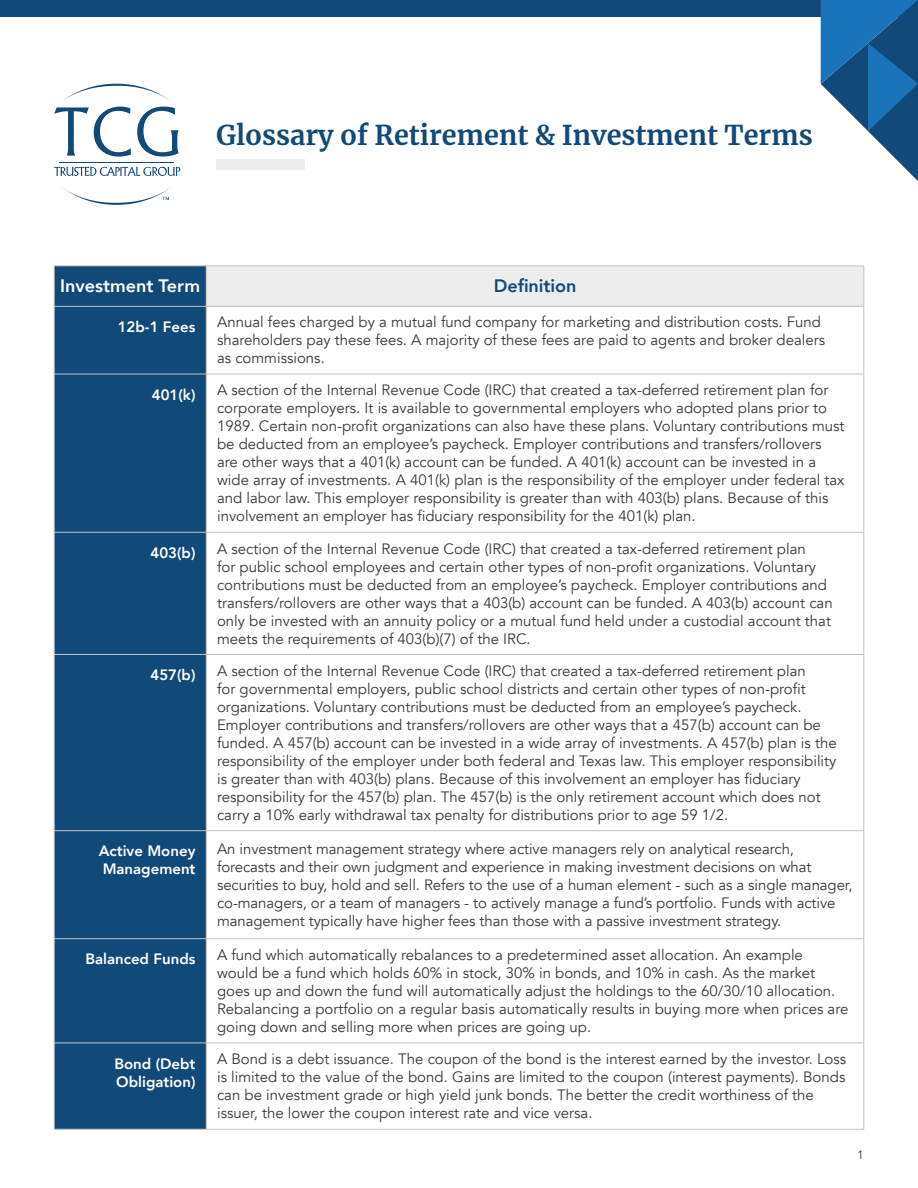
<style>
.page{position:relative;width:918px;height:1188px;background:#fff}
.page>*{position:absolute;margin:0;border:0;box-sizing:border-box;transform-origin:0 0}
.t1{font:700 27px "Merriweather";color:#114979}
.t2{font:800 18px "Avenir";color:#fff}
.t3{font:800 18px "Avenir";color:#114979}
.t4{font:15px/18px "Avenir";color:#3b3835}
.t5{font:800 15px/18px "Avenir";color:#fff}
.t6{font:12px "Avenir";color:#3b3835}
</style>
<div class="page">
<div style="left:55px;top:267px;width:151px;height:862px;background:#114979"></div>
<div style="left:206px;top:266px;width:658px;height:40px;background:#ededed"></div>
<hr style="left:206px;top:266px;width:1px;height:40px;background:#c4c3c3">
<hr style="left:54px;top:307px;width:1px;height:67px;background:#c4c3c3">
<hr style="left:206px;top:307px;width:1px;height:67px;background:#c4c3c3">
<hr style="left:864px;top:307px;width:1px;height:67px;background:#c4c3c3">
<hr style="left:54px;top:374px;width:152px;height:1px;background:#c4c3c3">
<hr style="left:54px;top:374px;width:1px;height:158px;background:#c4c3c3">
<hr style="left:206px;top:374px;width:658px;height:1px;background:#c4c3c3">
<hr style="left:206px;top:374px;width:1px;height:158px;background:#c4c3c3">
<hr style="left:864px;top:374px;width:1px;height:158px;background:#c4c3c3">
<hr style="left:54px;top:532px;width:152px;height:1px;background:#c4c3c3">
<hr style="left:54px;top:532px;width:1px;height:122px;background:#c4c3c3">
<hr style="left:206px;top:532px;width:658px;height:1px;background:#c4c3c3">
<hr style="left:206px;top:532px;width:1px;height:122px;background:#c4c3c3">
<hr style="left:864px;top:532px;width:1px;height:122px;background:#c4c3c3">
<hr style="left:54px;top:654px;width:152px;height:1px;background:#c4c3c3">
<hr style="left:54px;top:655px;width:1px;height:175px;background:#c4c3c3">
<hr style="left:206px;top:654px;width:658px;height:1px;background:#c4c3c3">
<hr style="left:206px;top:655px;width:1px;height:175px;background:#c4c3c3">
<hr style="left:864px;top:655px;width:1px;height:175px;background:#c4c3c3">
<hr style="left:54px;top:830px;width:152px;height:1px;background:#c4c3c3">
<hr style="left:54px;top:831px;width:1px;height:107px;background:#c4c3c3">
<hr style="left:206px;top:830px;width:658px;height:1px;background:#c4c3c3">
<hr style="left:206px;top:831px;width:1px;height:107px;background:#c4c3c3">
<hr style="left:864px;top:831px;width:1px;height:107px;background:#c4c3c3">
<hr style="left:54px;top:938px;width:152px;height:1px;background:#c4c3c3">
<hr style="left:54px;top:939px;width:1px;height:104px;background:#c4c3c3">
<hr style="left:206px;top:938px;width:658px;height:1px;background:#c4c3c3">
<hr style="left:206px;top:939px;width:1px;height:104px;background:#c4c3c3">
<hr style="left:864px;top:939px;width:1px;height:104px;background:#c4c3c3">
<hr style="left:54px;top:1043px;width:152px;height:1px;background:#c4c3c3">
<hr style="left:54px;top:1043px;width:1px;height:86px;background:#c4c3c3">
<hr style="left:206px;top:1043px;width:658px;height:1px;background:#c4c3c3">
<hr style="left:206px;top:1043px;width:1px;height:86px;background:#c4c3c3">
<hr style="left:864px;top:1043px;width:1px;height:86px;background:#c4c3c3">
<hr style="left:54px;top:1129px;width:152px;height:1px;background:#c4c3c3">
<hr style="left:206px;top:1129px;width:658px;height:1px;background:#c4c3c3">
<hr style="left:54px;top:266px;width:152px;height:1px;background:#c4c3c3">
<hr style="left:54px;top:266px;width:1px;height:40px;background:#c4c3c3">
<hr style="left:206px;top:266px;width:658px;height:1px;background:#c4c3c3">
<hr style="left:864px;top:266px;width:1px;height:40px;background:#c4c3c3">
<hr style="left:54px;top:306px;width:152px;height:1px;background:#c4c3c3">
<hr style="left:206px;top:306px;width:658px;height:1px;background:#c4c3c3">
<div style="left:0;top:0;width:918px;height:17px;background:#114979"></div>
<svg style="left:821px;top:0;width:97px;height:181px"></svg>
<svg style="left:54px;top:83px;width:125px;height:74px"></svg>
<svg style="left:62px;top:187px;width:109px;height:18px"></svg>
<hr style="left:59px;top:162px;width:115px;height:1px;background:#114979">
<svg style="left:54px;top:167px;width:126px;height:9px"></svg>
<div style="left:216px;top:159px;width:88px;height:11px;background:#ededed"></div>
<p class="t1" style="left:216px;top:117px;width:598px">Glossary of Retirement &amp; Investment Terms</p>
<p class="t2" style="left:60px;top:272px;width:142px">Investment Term</p>
<p class="t3" style="left:494px;top:272px;width:84px">Definition</p>
<p class="t5" style="left:118px;top:317px;width:79px">12b-1 Fees</p>
<p class="t4" style="left:217px;top:313px;width:610px">Annual fees charged by a mutual fund company for marketing and distribution costs. Fund shareholders pay these fees. A majority of these fees are paid to agents and broker dealers</p>
<p class="t4" style="left:217px;top:349px;width:109px">as commissions.</p>
<p class="t5" style="left:152px;top:386px;width:45px">401(k)</p>
<p class="t4" style="left:217px;top:382px;width:629px">A section of the Internal Revenue Code (IRC) that created a tax-deferred retirement plan for corporate employers. It is available to governmental employers who adopted plans prior to 1989. Certain non-profit organizations can also have these plans. Voluntary contributions must be deducted from an employee’s paycheck. Employer contributions and transfers/rollovers are other ways that a 401(k) account can be funded. A 401(k) account can be invested in a wide array of investments. A 401(k) plan is the responsibility of the employer under federal tax and labor law. This employer responsibility is greater than with 403(b) plans. Because of this involvement an employer has fiduciary responsibility for the 401(k) plan.</p>
<p class="t5" style="left:151px;top:544px;width:46px">403(b)</p>
<p class="t4" style="left:217px;top:540px;width:617px">A section of the Internal Revenue Code (IRC) that created a tax-deferred retirement plan<br>for public school employees and certain other types of non-profit organizations. Voluntary contributions must be deducted from an employee’s paycheck. Employer contributions and transfers/rollovers are other ways that a 403(b) account can be funded. A 403(b) account can only be invested with an annuity policy or a mutual fund held under a custodial account that meets the requirements of 403(b)(7) of the IRC.</p>
<p class="t5" style="left:151px;top:666px;width:46px">457(b)</p>
<p class="t4" style="left:217px;top:662px;width:621px">A section of the Internal Revenue Code (IRC) that created a tax-deferred retirement plan<br>for governmental employers, public school districts and certain other types of non-profit organizations. Voluntary contributions must be deducted from an employee’s paycheck.<br>Employer contributions and transfers/rollovers are other ways that a 457(b) account can be funded. A 457(b) account can be invested in a wide array of investments. A 457(b) plan is the responsibility of the employer under both federal and Texas law. This employer responsibility is greater than with 403(b) plans. Because of this involvement an employer has fiduciary responsibility for the 457(b) plan. The 457(b) is the only retirement account which does not carry a 10% early withdrawal tax penalty for distributions prior to age 59 1/2.</p>
<p class="t5" style="left:99px;top:842px;width:98px">Active Money<br>Management</p>
<p class="t4" style="left:217px;top:840px;width:637px">An investment management strategy where active managers rely on analytical research, forecasts and their own judgment and experience in making investment decisions on what securities to buy, hold and sell. Refers to the use of a human element - such as a single manager, co-managers, or a team of managers - to actively manage a fund’s portfolio. Funds with active management typically have higher fees than those with a passive investment strategy.</p>
<p class="t5" style="left:85px;top:950px;width:112px">Balanced Funds</p>
<p class="t4" style="left:217px;top:946px;width:633px">A fund which automatically rebalances to a predetermined asset allocation. An example<br>would be a fund which holds 60% in stock, 30% in bonds, and 10% in cash. As the market goes up and down the fund will automatically adjust the holdings to the 60/30/10 allocation.<br>Rebalancing a portfolio on a regular basis automatically results in buying more when prices are going down and selling more when prices are going up.</p>
<p class="t5" style="left:114px;top:1055px;width:83px">Bond (Debt<br>Obligation)</p>
<p class="t4" style="left:217px;top:1050px;width:631px">A Bond is a debt issuance. The coupon of the bond is the interest earned by the investor. Loss is limited to the value of the bond. Gains are limited to the coupon (interest payments). Bonds can be investment grade or high yield junk bonds. The better the credit worthiness of the issuer, the lower the coupon interest rate and vice versa.</p>
<p class="t6" style="left:857px;top:1148px;width:8px">1</p>
</div>
